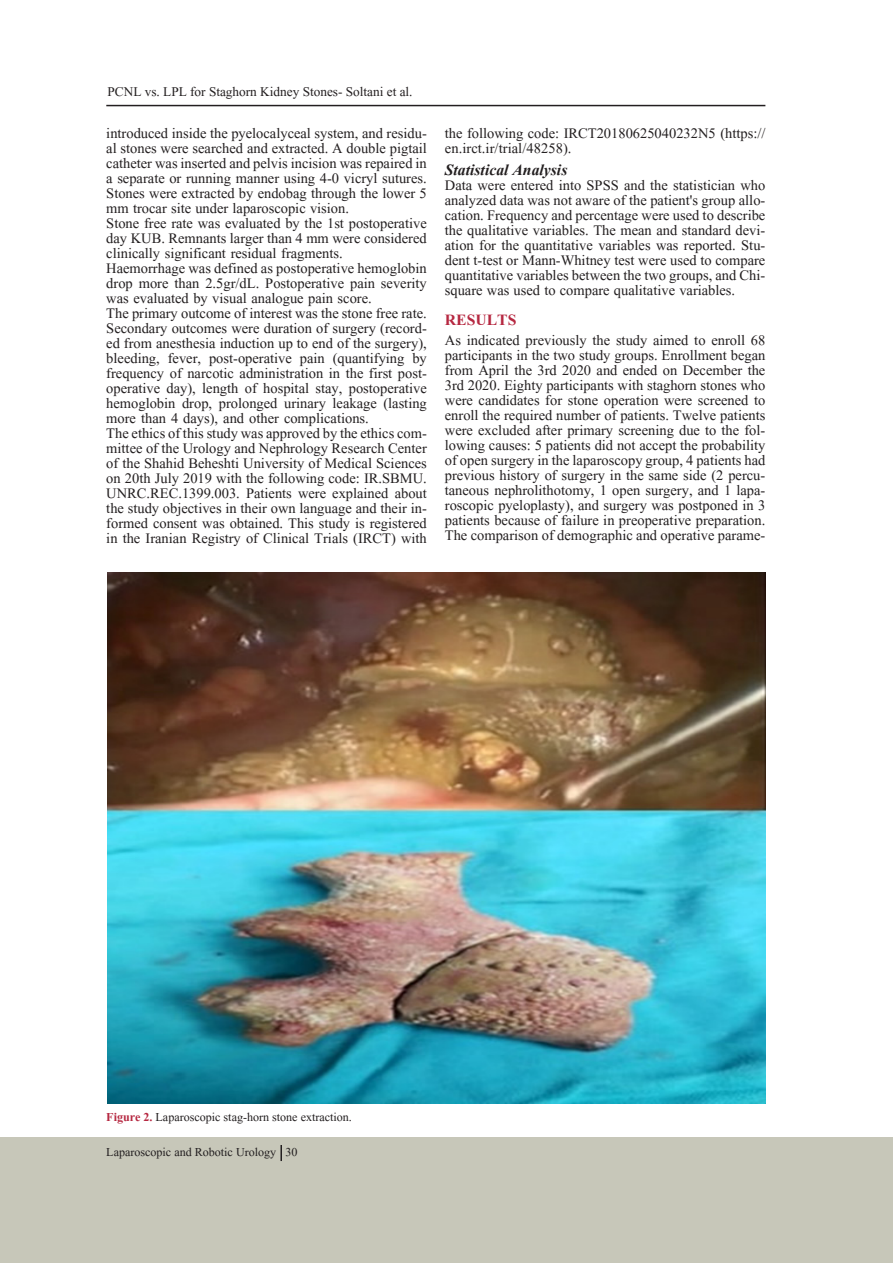
<style>
.page{position:relative;width:893px;height:1263px;background:#fff}
.page>*{position:absolute;margin:0;border:0;box-sizing:border-box;transform-origin:0 0}
.t1{font:italic 700 19.5px "Aparajita";color:#231f20}
.t2{font:700 19.5px "Aparajita";color:#b62841}
.t3{font:18px/15px "Aparajita";color:#231f20;text-align:justify}
.t4{font:16.5px "Aparajita";color:#231f20}
.t5{font:15px "Aparajita";color:#231f20}
.s1{font-weight:700;color:#b62841}
</style>
<div class="page">
<hr style="left:106px;top:105px;width:659px;height:1px;background:#231f20">
<div style="left:0;top:1137px;width:893px;height:126px;background:#c7c7b9"></div>
<img style="left:108px;top:572px;width:657px;height:531px">
<svg style="left:280px;top:1145px;width:2px;height:16px"></svg>
<p class="t4" style="left:108px;top:83px;width:307px">PCNL vs. LPL for Staghorn Kidney Stones- Soltani et al.</p>
<p class="t3" style="left:106px;top:127px;width:322px">introduced inside the pyelocalyceal system, and residu&shy;al stones were searched and extracted. A double pigtail catheter was inserted and pelvis incision was repaired in a separate or running manner using 4-0 vicryl sutures.<br>Stones were extracted by endobag through the lower 5 mm trocar site under laparoscopic vision.</p>
<p class="t3" style="left:106px;top:217px;width:322px">Stone free rate was evaluated by the 1st postoperative day KUB. Remnants larger than 4 mm were considered clinically significant residual fragments.</p>
<p class="t3" style="left:106px;top:262px;width:322px">Haemorrhage was defined as postoperative hemoglobin drop more than 2.5gr/dL. Postoperative pain severity was evaluated by visual analogue pain score.</p>
<p class="t3" style="left:106px;top:307px;width:322px">The primary outcome of interest was the stone free rate.<br>Secondary outcomes were duration of surgery (record&shy;ed from anesthesia induction up to end of the surgery), bleeding, fever, post-operative pain (quantifying by frequency of narcotic administration in the first post&shy;operative day), length of hospital stay, postoperative hemoglobin drop, prolonged urinary leakage (lasting more than 4 days), and other complications.</p>
<p class="t3" style="left:106px;top:427px;width:322px">The ethics of this study was approved by the ethics com&shy;mittee of the Urology and Nephrology Research Center of the Shahid Beheshti University of Medical Sciences on 20th July 2019 with the following code: IR.SBMU.<br>UNRC.REC.1399.003. Patients were explained about the study objectives in their own language and their in&shy;formed consent was obtained. This study is registered in the Iranian Registry of Clinical Trials (IRCT) with</p>
<p class="t3" style="left:445px;top:127px;width:322px">the following code: IRCT20180625040232N5 (https:// en.irct.ir/trial/48258).</p>
<p class="t1" style="left:445px;top:161px;width:124px">Statistical Analysis</p>
<p class="t3" style="left:445px;top:180px;width:322px">Data were entered into SPSS and the statistician who analyzed data was not aware of the patient's group allo&shy;cation. Frequency and percentage were used to describe the qualitative variables. The mean and standard devi&shy;ation for the quantitative variables was reported. Stu&shy;dent t-test or Mann-Whitney test were used to compare quantitative variables between the two groups, and Chi&shy;square was used to compare qualitative variables.</p>
<p class="t2" style="left:445px;top:311px;width:73px">RESULTS</p>
<p class="t3" style="left:445px;top:334px;width:322px">As indicated previously the study aimed to enroll 68 participants in the two study groups. Enrollment began from April the 3rd 2020 and ended on December the 3rd 2020. Eighty participants with staghorn stones who were candidates for stone operation were screened to enroll the required number of patients. Twelve patients were excluded after primary screening due to the fol&shy;lowing causes: 5 patients did not accept the probability of open surgery in the laparoscopy group, 4 patients had previous history of surgery in the same side (2 percu&shy;taneous nephrolithotomy, 1 open surgery, and 1 lapa&shy;roscopic pyeloplasty), and surgery was postponed in 3 patients because of failure in preoperative preparation.<br>The comparison of demographic and operative parame-</p>
<p class="t5" style="left:106px;top:1109px;width:247px"><span class="s1">Figure 2.</span> Laparoscopic stag-horn stone extraction.</p>
<p class="t5" style="left:106px;top:1144px;width:193px">Laparoscopic and Robotic Urology 30</p>
</div>
